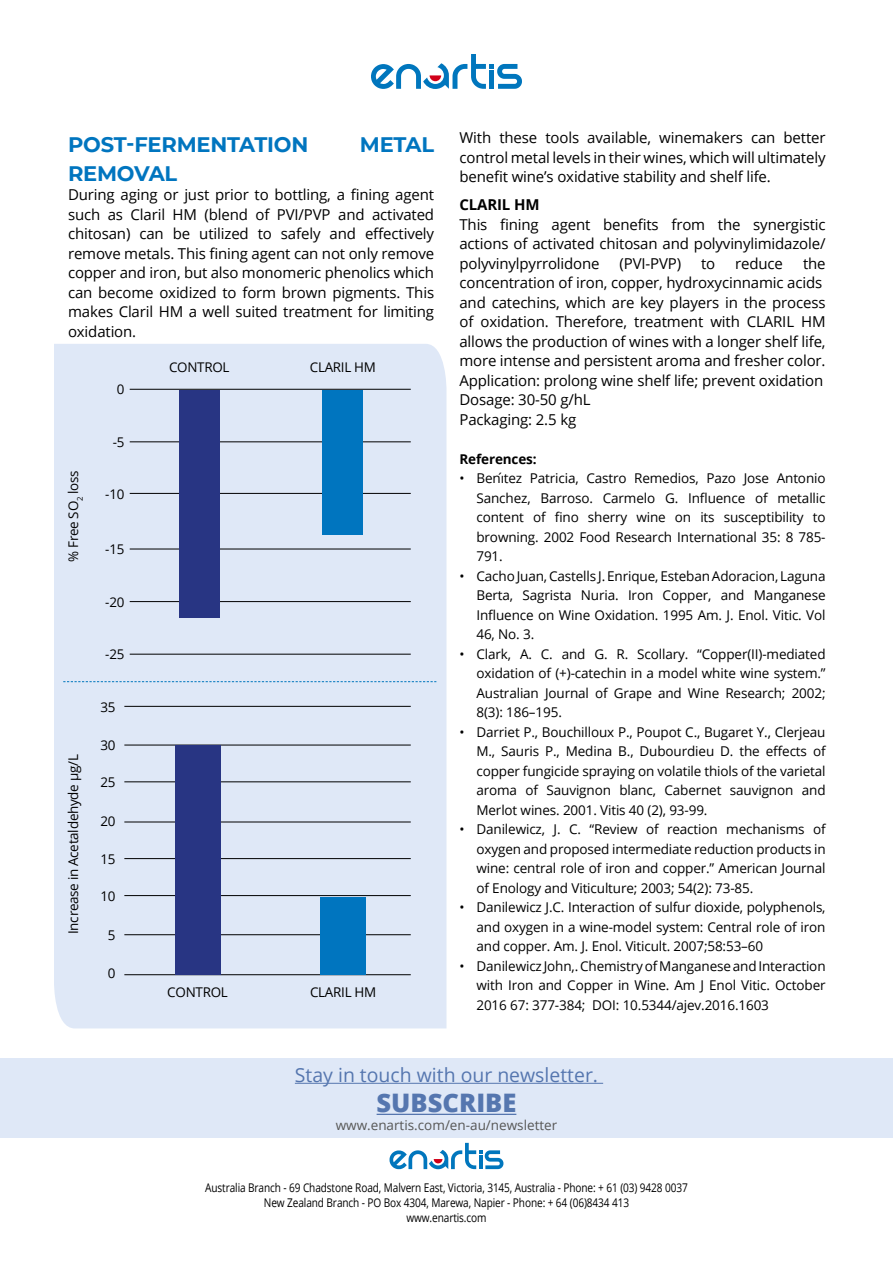
<style>
.page{position:relative;width:893px;height:1263px;background:#fff}
.page>*{position:absolute;margin:0;border:0;box-sizing:border-box;transform-origin:0 0}
.t1{font:800 25.5px "Open Sans";color:#5576af}
.t2{font:700 21px "Montserrat";letter-spacing:-.01em;color:#0075bf}
.t3{font:19.5px "Open Sans";color:#5576af}
.t4{font:15px/19.5px "Open Sans";letter-spacing:-.01em;color:#000;text-align:justify}
.t5{font:700 15px "Open Sans";letter-spacing:-.01em;color:#000}
.t6{font:13.5px/19.5px "Open Sans";letter-spacing:-.01em;color:#000;text-align:justify}
.t7{font:13.5px "Open Sans";color:#575756}
.t8{font:700 13.5px "Open Sans";letter-spacing:-.01em;color:#000}
.t9{font:13.35px "Open Sans";letter-spacing:-.02em;color:#000}
.t10{font:12px/15px "Open Sans";letter-spacing:-.01em;color:#000;text-align:center;scale:.84 1}
</style>
<div class="page">
<div style="left:54px;top:344px;width:392px;height:684px;background:#dfe8f7"></div>
<hr style="left:130px;top:389px;width:281px;height:1px;background:#000">
<hr style="left:130px;top:442px;width:281px;height:1px;background:#000">
<hr style="left:130px;top:493px;width:281px;height:1px;background:#000">
<hr style="left:130px;top:549px;width:281px;height:1px;background:#000">
<hr style="left:130px;top:601px;width:281px;height:1px;background:#000">
<hr style="left:130px;top:654px;width:281px;height:1px;background:#000">
<div style="left:179px;top:390px;width:41px;height:227px;background:#283583"></div>
<div style="left:323px;top:390px;width:40px;height:144px;background:#0075bf"></div>
<hr style="left:124px;top:974px;width:287px;height:1px;background:#000">
<hr style="left:124px;top:934px;width:287px;height:1px;background:#000">
<hr style="left:124px;top:895px;width:287px;height:1px;background:#000">
<hr style="left:124px;top:858px;width:287px;height:1px;background:#000">
<hr style="left:124px;top:822px;width:287px;height:1px;background:#000">
<hr style="left:124px;top:781px;width:287px;height:1px;background:#000">
<hr style="left:124px;top:745px;width:287px;height:1px;background:#000">
<hr style="left:124px;top:706px;width:287px;height:1px;background:#000">
<div style="left:175px;top:745px;width:45px;height:229px;background:#283583"></div>
<div style="left:321px;top:897px;width:45px;height:77px;background:#0075bf"></div>
<div style="left:0;top:1058px;width:893px;height:80px;background:#dfe8f7"></div>
<hr style="left:295px;top:1083px;width:308px;height:1px;background:#5576af">
<hr style="left:377px;top:1114px;width:139px;height:1px;background:#5576af">
<svg style="left:389px;top:1143px;width:114px;height:26px"></svg>
<svg style="left:63px;top:681px;width:373px;height:1px"></svg>
<svg style="left:371px;top:54px;width:151px;height:35px"></svg>
<h2 class="t2" style="left:68px;top:130px;width:242px">POST-FERMENTATION</h2>
<h2 class="t2" style="left:360px;top:130px;width:76px">METAL</h2>
<h2 class="t2" style="left:68px;top:158px;width:111px">REMOVAL</h2>
<p class="t4" style="left:68px;top:185px;width:368px">During aging or just prior to bottling, a fining agent such as Claril HM (blend of PVI/PVP and activated chitosan) can be utilized to safely and effectively remove metals. This fining agent can not only remove copper and iron, but also monomeric phenolics which can become oxidized to form brown pigments. This makes Claril HM a well suited treatment for limiting oxidation.</p>
<p class="t9" style="left:64px;top:562px;width:93px;rotate:-90deg">% Free SO<sub>2</sub> loss</p>
<p class="t6" style="left:63px;top:934px;width:181px;rotate:-90deg">Increase in Acetaldehyde µg/L</p>
<p class="t9" style="left:117px;top:380px;width:9px">0</p>
<p class="t9" style="left:113px;top:433px;width:13px">-5</p>
<p class="t9" style="left:105px;top:484px;width:21px">-10</p>
<p class="t9" style="left:105px;top:540px;width:21px">-15</p>
<p class="t9" style="left:105px;top:593px;width:21px">-20</p>
<p class="t9" style="left:105px;top:645px;width:21px">-25</p>
<p class="t6" style="left:100px;top:697px;width:17px">35</p>
<p class="t6" style="left:100px;top:735px;width:17px">30</p>
<p class="t6" style="left:100px;top:772px;width:17px">25</p>
<p class="t6" style="left:100px;top:811px;width:17px">20</p>
<p class="t6" style="left:100px;top:849px;width:17px">15</p>
<p class="t6" style="left:100px;top:886px;width:17px">10</p>
<p class="t6" style="left:108px;top:925px;width:9px">5</p>
<p class="t6" style="left:108px;top:963px;width:9px">0</p>
<p class="t9" style="left:169px;top:358px;width:62px">CONTROL</p>
<p class="t9" style="left:310px;top:358px;width:68px">CLARIL HM</p>
<p class="t6" style="left:167px;top:982px;width:62px">CONTROL</p>
<p class="t6" style="left:310px;top:982px;width:68px">CLARIL HM</p>
<p class="t4" style="left:459px;top:128px;width:368px">With these tools available, winemakers can better control metal levels in their wines, which will ultimately benefit wine’s oxidative stability and shelf life.</p>
<p class="t5" style="left:459px;top:194px;width:82px">CLARIL HM</p>
<p class="t4" style="left:459px;top:214px;width:368px">This fining agent benefits from the synergistic actions of activated chitosan and polyvinylimidazole/ polyvinylpyrrolidone</p>
<p class="t4" style="left:459px;top:253px;width:368px;text-align:left;text-indent:344px">the concentration of iron, copper, hydroxycinnamic acids and catechins, which are key players in the process of oxidation. Therefore, treatment with CLARIL HM allows the production of wines with a longer shelf life, more intense and persistent aroma and fresher color.<br>Application: prolong wine shelf life; prevent oxidation Dosage: 30-50 g/hL<br>Packaging: 2.5 kg</p>
<p class="t8" style="left:459px;top:449px;width:79px">References:</p>
<p class="t6" style="left:476px;top:468px;width:351px;text-indent:-17px">• Benı́tez Patricia, Castro Remedios, Pazo Jose Antonio Sanchez, Barroso. Carmelo G. Influence of metallic content of fino sherry wine on its susceptibility to browning. 2002 Food Research International 35: 8 785- 791.</p>
<p class="t6" style="left:476px;top:566px;width:351px;text-indent:-17px">• Cacho Juan, Castells J. Enrique, Esteban Adoracion, Laguna Berta, Sagrista Nuria. Iron Copper, and Manganese Influence on Wine Oxidation. 1995 Am. J. Enol. Vitic. Vol 46, No. 3.</p>
<p class="t6" style="left:476px;top:644px;width:351px;text-indent:-17px">• Clark, A. C. and G. R. Scollary. “Copper(II)-mediated oxidation of (+)-catechin in a model white wine system.” Australian Journal of Grape and Wine Research; 2002; 8(3): 186–195.</p>
<p class="t6" style="left:476px;top:722px;width:351px;text-indent:-17px">• Darriet P., Bouchilloux P., Poupot C., Bugaret Y., Clerjeau M., Sauris P., Medina B., Dubourdieu D. the effects of copper fungicide spraying on volatile thiols of the varietal aroma of Sauvignon blanc, Cabernet sauvignon and Merlot wines. 2001. Vitis 40 (2), 93-99.</p>
<p class="t6" style="left:476px;top:819px;width:351px;text-indent:-17px">• Danilewicz, J. C. “Review of reaction mechanisms of oxygen and proposed intermediate reduction products in wine: central role of iron and copper.” American Journal of Enology and Viticulture; 2003; 54(2): 73-85.</p>
<p class="t6" style="left:476px;top:897px;width:351px;text-indent:-17px">• Danilewicz J.C. Interaction of sulfur dioxide, polyphenols, and oxygen in a wine-model system: Central role of iron and copper. Am. J. Enol. Viticult. 2007;58:53–60</p>
<p class="t6" style="left:476px;top:956px;width:351px;text-indent:-17px">• Danilewicz John,. Chemistry of Manganese and Interaction with Iron and Copper in Wine. Am J Enol Vitic. October 2016 67: 377-384; DOI: 10.5344/ajev.2016.1603</p>
<p class="t4" style="left:620px;top:253px;width:63px">(PVI-PVP)</p>
<p class="t4" style="left:701px;top:253px;width:16px">to</p>
<p class="t4" style="left:735px;top:253px;width:49px">reduce</p>
<h3 class="t3" style="left:295px;top:1061px;width:305px">Stay in touch with our newsletter.</h3>
<h1 class="t1" style="left:377px;top:1084px;width:141px">SUBSCRIBE</h1>
<p class="t7" style="left:336px;top:1116px;width:223px">www.enartis.com/en-au/newsletter</p>
<p class="t10" style="left:205px;top:1180px;width:576px">Australia Branch - 69 Chadstone Road, Malvern East, Victoria, 3145, Australia - Phone: + 61 (03) 9428 0037<br>New Zealand Branch - PO Box 4304, Marewa, Napier - Phone: + 64 (06)8434 413<br>www.enartis.com</p>
</div>
